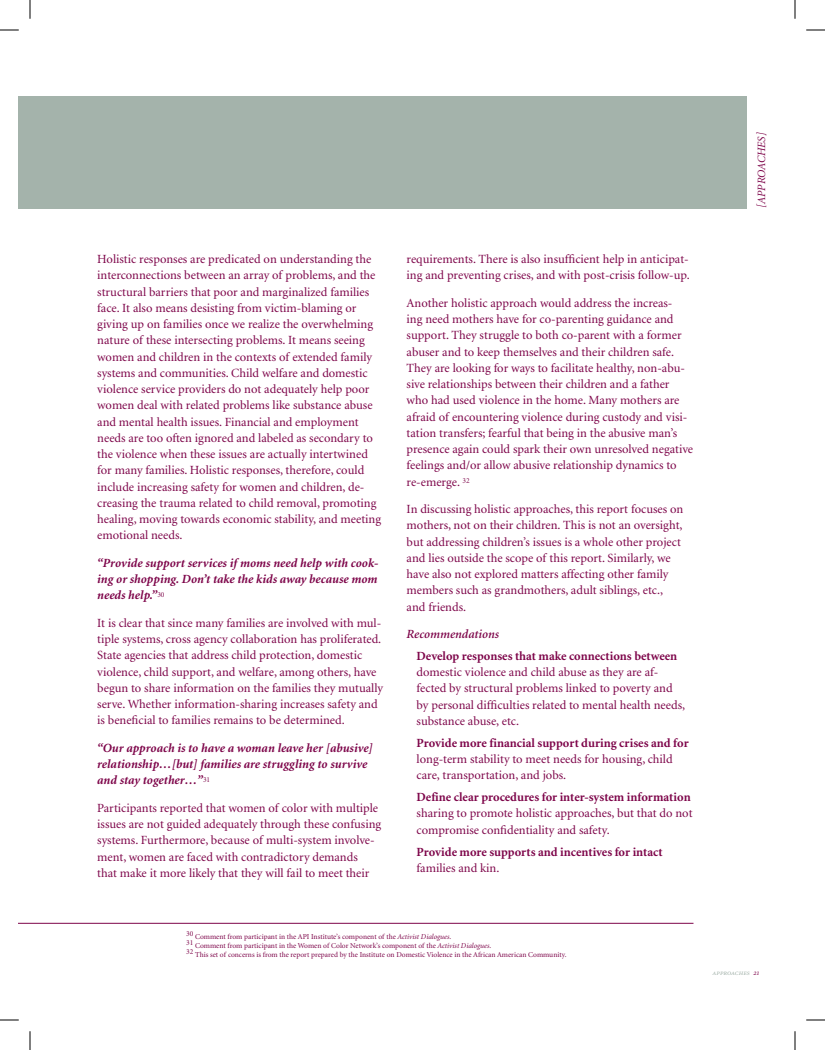
<style>
.page{position:relative;width:825px;height:1050px;background:#fff}
.page>*{position:absolute;margin:0;border:0;box-sizing:border-box;transform-origin:0 0}
.t1{font:12.5px/16.2px "Minion";color:#7d0449}
.t2{font:italic 700 12.5px/16.2px "Minion";color:#7d0449;text-align:justify}
.t3{font:700 12.5px "Minion";color:#7d0449}
.t4{font:italic 600 12.5px "Minion";color:#7d0449}
.t5{font:italic 11.25px "Minion";color:#7d0449}
.t6{font:7.5px/9px "Minion";color:#7d0449}
.t7{font:7.5px "Minion Italic SC";color:#a4b3ab}
.s1{font-style:italic}
.s2{color:#7d0449}
</style>
<div class="page">
<div style="left:19px;top:97px;width:728px;height:112px;background:#a4b3ab"></div>
<hr style="left:19px;top:923px;width:674px;height:1px;background:#7d0449">
<svg style="left:0;top:29px;width:19px;height:2px"></svg>
<svg style="left:806px;top:29px;width:19px;height:2px"></svg>
<svg style="left:0;top:1019px;width:19px;height:2px"></svg>
<svg style="left:806px;top:1019px;width:19px;height:2px"></svg>
<svg style="left:29px;top:0;width:2px;height:19px"></svg>
<svg style="left:29px;top:1031px;width:2px;height:19px"></svg>
<svg style="left:794px;top:0;width:2px;height:19px"></svg>
<svg style="left:794px;top:1031px;width:2px;height:19px"></svg>
<p class="t1" style="left:97px;top:251px;width:285px">Holistic responses are predicated on understanding the interconnections between an array of problems, and the structural barriers that poor and marginalized families face. It also means desisting from victim-blaming or giving up on families once we realize the overwhelming nature of these intersecting problems. It means seeing women and children in the contexts of extended family systems and communities. Child welfare and domestic violence service providers do not adequately help poor women deal with related problems like substance abuse and mental health issues. Financial and employment needs are too often ignored and labeled as secondary to the violence when these issues are actually intertwined for many families. Holistic responses, therefore, could include increasing safety for women and children, de&shy;creasing the trauma related to child removal, promoting healing, moving towards economic stability, and meeting emotional needs.</p>
<p class="t2" style="left:97px;top:555px;width:283px">“Provide support services if moms need help with cook&shy;ing or shopping. Don’t take the kids away because mom needs help.”<sup>30</sup></p>
<p class="t1" style="left:97px;top:615px;width:287px">It is clear that since many families are involved with mul&shy;tiple systems, cross agency collaboration has proliferated.<br>State agencies that address child protection, domestic violence, child support, and welfare, among others, have begun to share information on the families they mutually serve. Whether information-sharing increases safety and is beneficial to families remains to be determined.</p>
<p class="t2" style="left:97px;top:740px;width:277px;text-align:left">“Our approach is to have a woman leave her [abusive] relationship…[but] families are struggling to survive and stay together…”<sup>31</sup></p>
<p class="t1" style="left:97px;top:800px;width:285px">Participants reported that women of color with multiple issues are not guided adequately through these confusing systems. Furthermore, because of multi-system involve&shy;ment, women are faced with contradictory demands<br>that make it more likely that they will fail to meet their</p>
<p class="t1" style="left:407px;top:251px;width:285px">requirements. There is also insufficient help in anticipat&shy;ing and preventing crises, and with post-crisis follow-up.</p>
<p class="t1" style="left:407px;top:295px;width:288px">Another holistic approach would address the increas-<br>ing need mothers have for co-parenting guidance and support. They struggle to both co-parent with a former abuser and to keep themselves and their children safe.<br>They are looking for ways to facilitate healthy, non-abu&shy;sive relationships between their children and a father who had used violence in the home. Many mothers are afraid of encountering violence during custody and visi&shy;tation transfers; fearful that being in the abusive man’s presence again could spark their own unresolved negative feelings and/or allow abusive relationship dynamics to re-emerge. <sup>32</sup></p>
<p class="t1" style="left:407px;top:501px;width:278px">In discussing holistic approaches, this report focuses on mothers, not on their children. This is not an oversight, but addressing children’s issues is a whole other project and lies outside the scope of this report. Similarly, we have also not explored matters affecting other family members such as grandmothers, adult siblings, etc., and friends.</p>
<p class="t4" style="left:407px;top:628px;width:94px">Recommendations</p>
<p class="t3" style="left:417px;top:650px;width:262px">Develop responses that make connections between</p>
<p class="t1" style="left:417px;top:664px;width:270px">domestic violence and child abuse as they are af&shy;fected by structural problems linked to poverty and by personal difficulties related to mental health needs, substance abuse, etc.</p>
<p class="t3" style="left:417px;top:736px;width:274px">Provide more financial support during crises and for</p>
<p class="t1" style="left:417px;top:751px;width:258px">long-term stability to meet needs for housing, child care, transportation, and jobs.</p>
<p class="t3" style="left:417px;top:791px;width:276px">Define clear procedures for inter-system information</p>
<p class="t1" style="left:417px;top:806px;width:278px">sharing to promote holistic approaches, but that do not compromise confidentiality and safety.</p>
<p class="t3" style="left:417px;top:845px;width:248px">Provide more supports and incentives for intact</p>
<p class="t1" style="left:417px;top:860px;width:84px">families and kin.</p>
<p class="t5" style="left:756px;top:208px;width:77px;rotate:-90deg">[APPROACHES]</p>
<p class="t6" style="left:186px;top:932px;width:382px">30 Comment from participant in the API Institute’s component of the <span class="s1">Activist Dialogues</span>.<br>31 Comment from participant in the Women of Color Network’s component of the <span class="s1">Activist Dialogues</span>.<br>32 This set of concerns is from the report prepared by the Institute on Domestic Violence in the African American Community.</p>
<p class="t7" style="left:713px;top:968px;width:48px">approaches <span class="s2">21</span></p>
</div>
